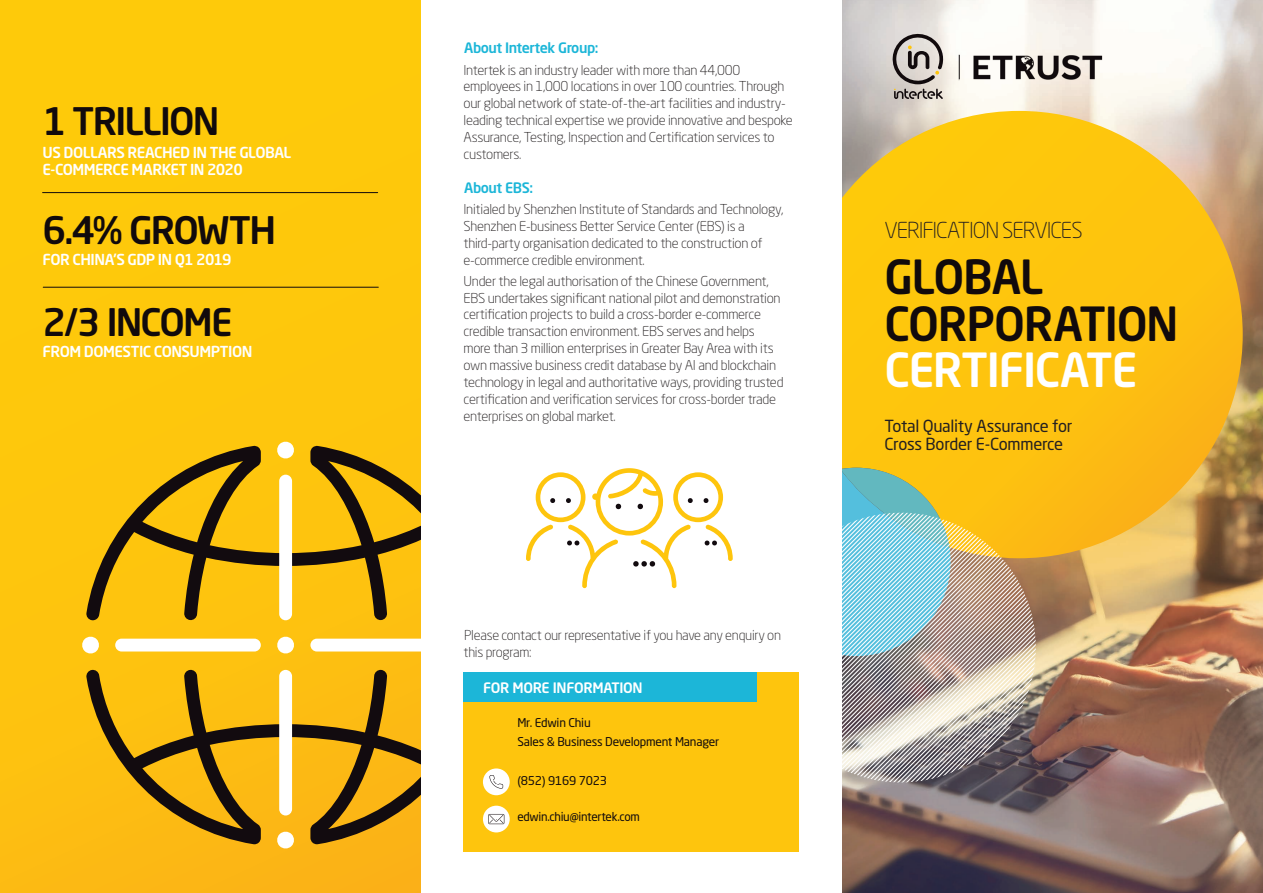
<style>
.page{position:relative;width:1263px;height:893px;background:#fff}
.page>*{position:absolute;margin:0;border:0;box-sizing:border-box;transform-origin:0 0}
.t1{font:500 46.5px/46.5px "Neo Sans Std";letter-spacing:-.03em;color:#110a0c}
.t2{font:500 46.5px "Neo Sans Std";letter-spacing:-.035em;color:#fff}
.t3{font:500 37.5px "Neo Sans Std";letter-spacing:-.05em;color:#110a0c}
.t4{font:300 21.75px "Neo Sans Std";letter-spacing:-.05em;color:#231f20}
.t5{font:16.5px/18px "Neo Sans Std";letter-spacing:-.02em;color:#231f20}
.t6{font:500 15px/16.5px "Neo Sans Std";letter-spacing:-.035em;color:#fff}
.t7{font:500 14.25px "Neo Sans Std";letter-spacing:-.03em;color:#1cb6d8}
.t8{font:500 14.25px "Neo Sans Std";letter-spacing:-.02em;color:#fff}
.t9{font:300 13.5px/16.8px "Neo Sans Std";letter-spacing:-.02em;color:#231f20}
.t10{font:12px/19.2px "Neo Sans Std";letter-spacing:-.02em;color:#110a0c}
</style>
<div class="page">
<img style="left:842px;top:0;width:421px;height:893px">
<svg style="left:842px;top:111px;width:401px;height:447px;background:#f4bf22"></svg>
<img style="left:842px;top:468px;width:194px;height:314px">
<div style="left:463px;top:672px;width:336px;height:179px;background:#fec50d"></div>
<div style="left:463px;top:672px;width:294px;height:30px;background:#1cb6d8"></div>
<div style="left:483px;top:806px;width:27px;height:26px;background:#fff;border-radius:50%"></div>
<svg style="left:488px;top:814px;width:16px;height:10px"></svg>
<div style="left:483px;top:768px;width:27px;height:27px;background:#fff;border-radius:50%"></div>
<svg style="left:489px;top:775px;width:14px;height:14px"></svg>
<div style="left:0;top:0;width:421px;height:893px;background:linear-gradient(to bottom,#fecc09,#fdbe12)"></div>
<svg style="left:526px;top:468px;width:207px;height:120px"></svg>
<svg style="left:86px;top:446px;width:335px;height:174px;background:#c99a0e"></svg>
<svg style="left:86px;top:669px;width:335px;height:175px;background:#c79311"></svg>
<div style="left:279px;top:475px;width:13px;height:145px;background:#fff;border-radius:6px"></div>
<div style="left:279px;top:670px;width:13px;height:145px;background:#fff;border-radius:6px"></div>
<div style="left:115px;top:639px;width:146px;height:12px;background:#fff;border-radius:6px"></div>
<svg style="left:310px;top:639px;width:111px;height:12px"></svg>
<svg style="left:276px;top:636px;width:19px;height:18px"></svg>
<svg style="left:81px;top:636px;width:19px;height:18px"></svg>
<svg style="left:276px;top:831px;width:19px;height:18px"></svg>
<svg style="left:276px;top:441px;width:19px;height:18px"></svg>
<hr style="left:43px;top:287px;width:335px;height:1px;background:#110a0c">
<hr style="left:43px;top:192px;width:335px;height:1px;background:#110a0c">
<img style="left:957px;top:24px;width:155px;height:64px">
<svg style="left:893px;top:34px;width:50px;height:65px;background:#a7a09a"></svg>
<svg style="left:959px;top:55px;width:1px;height:24px"></svg>
<h2 class="t3" style="left:43px;top:97px;width:178px">1 TRILLION</h2>
<p class="t6" style="left:43px;top:144px;width:250px">US DOLLARS REACHED IN THE GLOBAL<br>E-COMMERCE MARKET IN 2020</p>
<h2 class="t3" style="left:43px;top:207px;width:235px">6.4% GROWTH</h2>
<p class="t6" style="left:43px;top:251px;width:191px">FOR CHINA’S GDP IN Q1 2019</p>
<h2 class="t3" style="left:43px;top:299px;width:192px">2/3 INCOME</h2>
<p class="t6" style="left:43px;top:343px;width:211px">FROM DOMESTIC CONSUMPTION</p>
<p class="t7" style="left:464px;top:39px;width:136px">About Intertek Group:</p>
<p class="t9" style="left:463px;top:61px;width:331px">Intertek is an industry leader with more than 44,000 employees in 1,000 locations in over 100 countries. Through our global network of state-of-the-art facilities and industry&shy;leading technical expertise we provide innovative and bespoke Assurance, Testing, Inspection and Certification services to customers.</p>
<p class="t7" style="left:464px;top:179px;width:70px">About EBS:</p>
<p class="t9" style="left:463px;top:201px;width:321px">Initialed by Shenzhen Institute of Standards and Technology, Shenzhen E-business Better Service Center (EBS) is a third-party organisation dedicated to the construction of e-commerce credible environment.</p>
<p class="t9" style="left:463px;top:272px;width:321px">Under the legal authorisation of the Chinese Government, EBS undertakes significant national pilot and demonstration certification projects to build a cross-border e-commerce credible transaction environment. EBS serves and helps more than 3 million enterprises in Greater Bay Area with its own massive business credit database by AI and blockchain technology in legal and authoritative ways, providing trusted certification and verification services for cross-border trade enterprises on global market.</p>
<p class="t9" style="left:463px;top:626px;width:319px">Please contact our representative if you have any enquiry on this program:</p>
<p class="t8" style="left:483px;top:678px;width:161px">FOR MORE INFORMATION</p>
<p class="t10" style="left:517px;top:713px;width:203px">Mr. Edwin Chiu<br>Sales &amp; Business Development Manager</p>
<p class="t10" style="left:517px;top:770px;width:91px">(852) 9169 7023</p>
<p class="t10" style="left:517px;top:807px;width:124px">edwin.chiu@intertek.com</p>
<h3 class="t4" style="left:884px;top:217px;width:200px">VERIFICATION SERVICES</h3>
<h1 class="t1" style="left:884px;top:253px;width:296px">GLOBAL<br>CORPORATION</h1>
<h1 class="t2" style="left:884px;top:341px;width:255px">CERTIFICATE</h1>
<p class="t5" style="left:884px;top:416px;width:189px">Total Quality Assurance for<br>Cross Border E-Commerce</p>
</div>
